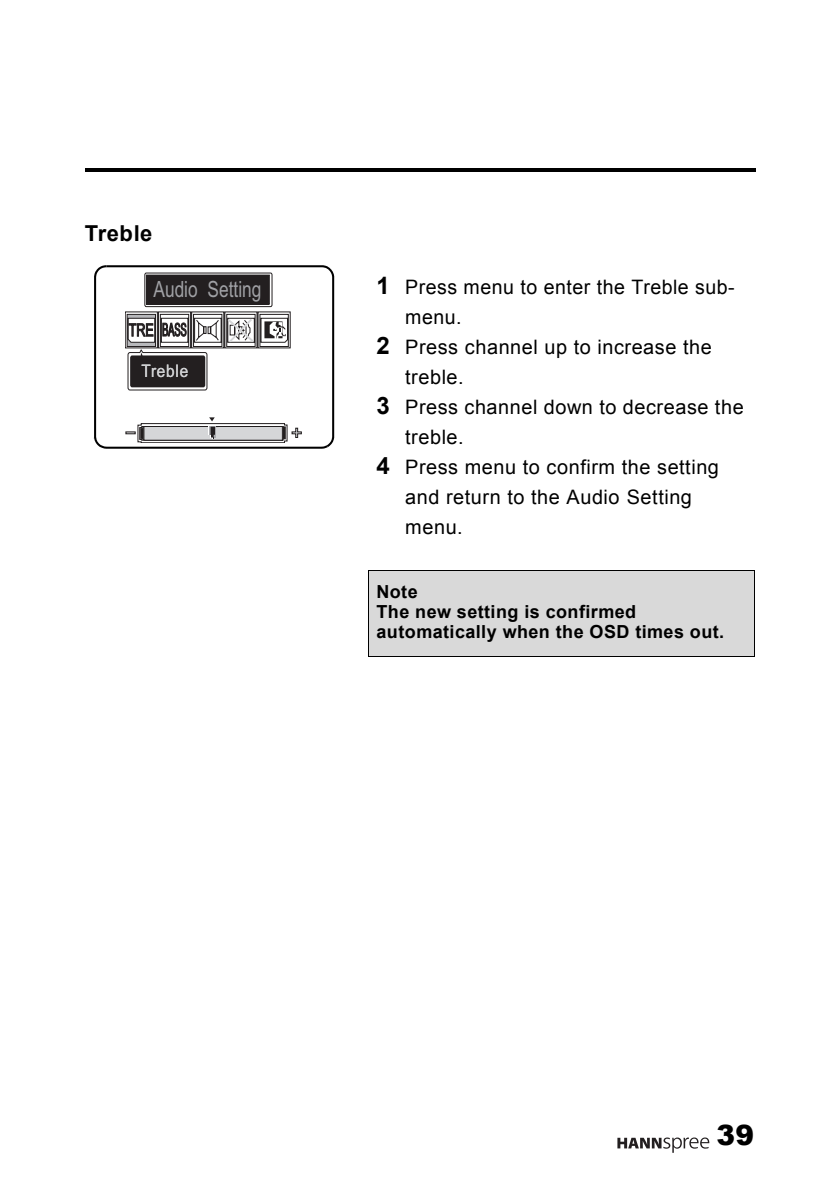
<style>
.page{position:relative;width:840px;height:1190px;background:#fff}
.page>*{position:absolute;margin:0;border:0;box-sizing:border-box;transform-origin:0 0}
.t1{font:900 28px "Arial";color:#000}
.t2{font:22.4px "Arial";color:#a0a1a5;scale:.77 1}
.t3{font:700 22px "Arial";letter-spacing:.025em;color:#000}
.t4{font:20px "Arial";letter-spacing:.025em;color:#000}
.t5{font:700 18px/20px "Arial";letter-spacing:.025em;color:#000}
.t6{font:18px "Arial";color:#231f20;scale:.51 1}
.t7{font:17.4px "Arial";letter-spacing:.05em;color:#d5d6d8;scale:.88 1}
.s1{font-size:17.4px}
.s2{font-weight:700;font-size:24px}
</style>
<div class="page">
<svg style="left:617px;top:1137px;width:93px;height:7px"></svg>
<svg style="left:617px;top:1138px;width:92px;height:15px"></svg>
<hr style="left:85px;top:168px;width:671px;height:4px;background:#000">
<div style="left:369px;top:570px;width:385px;height:86px;background:#d9d9d9"></div>
<hr style="left:368px;top:571px;width:1px;height:85px;background:#000">
<hr style="left:754px;top:571px;width:1px;height:85px;background:#000">
<hr style="left:368px;top:570px;width:387px;height:1px;background:#000">
<hr style="left:368px;top:656px;width:387px;height:1px;background:#000">
<svg style="left:94px;top:265px;width:234px;height:184px"></svg>
<svg style="left:106px;top:265px;width:228px;height:182px"></svg>
<div style="left:125px;top:271px;width:178px;height:172px;background:#fff"></div>
<div style="left:125px;top:312px;width:33px;height:36px;border:1px solid #231f20"></div>
<svg style="left:127px;top:312px;width:164px;height:78px"></svg>
<div style="left:145px;top:273px;width:127px;height:34px;border:1px solid #231f20;border-radius:2px"></div>
<div style="left:146px;top:275px;width:123px;height:29px;background:#231f20"></div>
<svg style="left:126px;top:417px;width:176px;height:26px"></svg>
<p class="t3" style="left:85px;top:221px;width:69px">Treble</p>
<p class="t2" style="left:154px;top:281px;width:142px">Audio Setting</p>
<p class="t6" style="left:129px;top:323px;width:115px"><span class="s1">TRE</span> BASS</p>
<p class="t7" style="left:141px;top:364px;width:55px">Treble</p>
<p class="t4" style="left:376px;top:275px;width:360px"><span class="s2">1</span> Press menu to enter the Treble sub-</p>
<p class="t4" style="left:405px;top:305px;width:58px">menu.</p>
<p class="t4" style="left:376px;top:335px;width:337px"><span class="s2">2</span> Press channel up to increase the</p>
<p class="t4" style="left:405px;top:365px;width:60px">treble.</p>
<p class="t4" style="left:376px;top:395px;width:369px"><span class="s2">3</span> Press channel down to decrease the</p>
<p class="t4" style="left:405px;top:425px;width:60px">treble.</p>
<p class="t4" style="left:376px;top:455px;width:344px"><span class="s2">4</span> Press menu to confirm the setting</p>
<p class="t4" style="left:405px;top:485px;width:288px">and return to the Audio Setting</p>
<p class="t4" style="left:405px;top:515px;width:59px">menu.</p>
<p class="t5" style="left:376px;top:582px;width:349px">Note<br>The new setting is confirmed automatically when the OSD times out.</p>
<h1 class="t1" style="left:717px;top:1114px;width:39px">39</h1>
</div>
